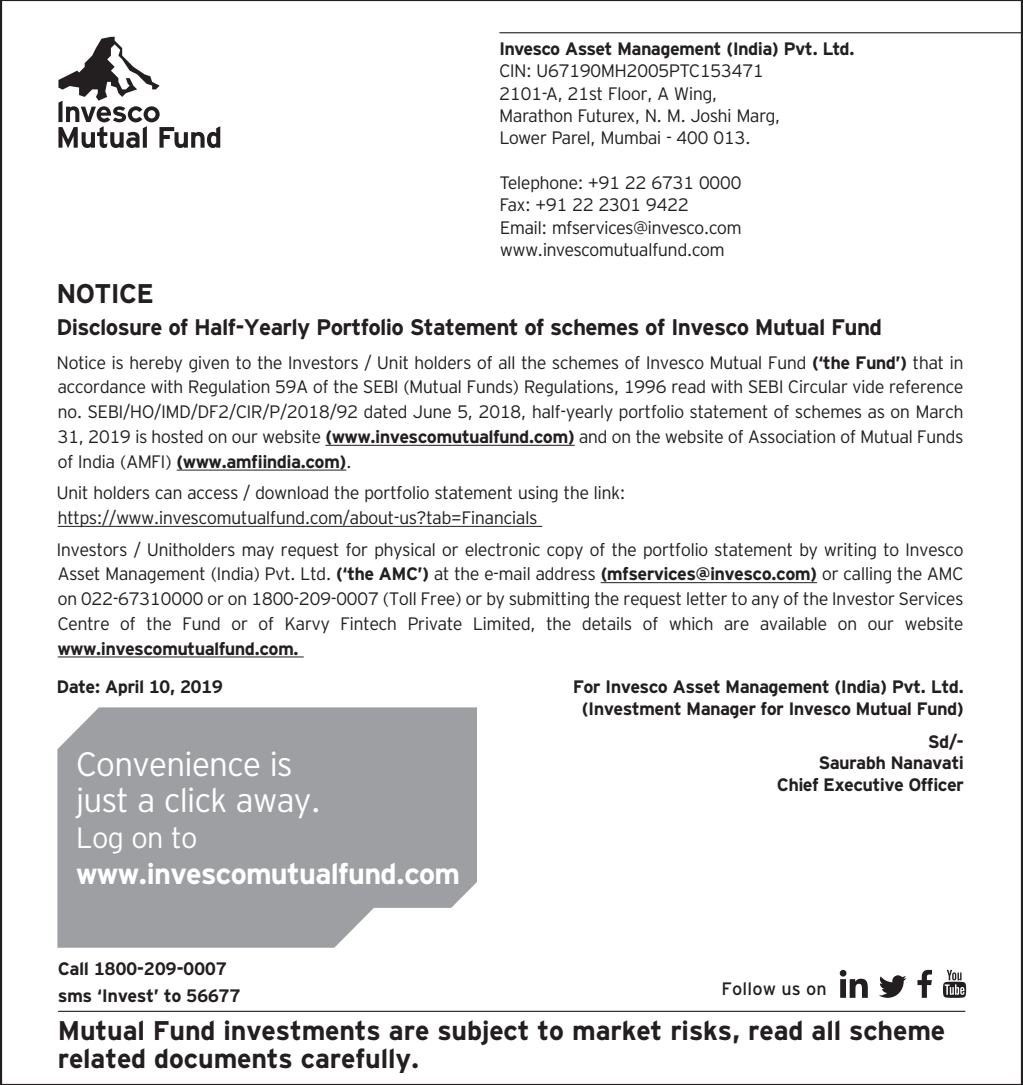
<style>
.page{position:relative;width:1023px;height:1085px;background:#fff}
.page>*{position:absolute;margin:0;border:0;box-sizing:border-box;transform-origin:0 0}
.t1{font:300 33.75px/35.8px "Invesco Interstate";color:#fff}
.t2{font:700 29.25px "Invesco Interstate";color:#fff}
.t3{font:300 29.25px "Invesco Interstate";color:#fff}
.t4{font:700 27px/27.9px "Invesco Interstate";letter-spacing:.02em;color:#231f20}
.t5{font:700 22.5px "Invesco Interstate";color:#231f20}
.t6{font:300 18px/24.8px "Invesco Interstate";color:#231f20}
.t7{font:700 18px/21.6px "Invesco Interstate";color:#231f20;text-align:center}
.t8{font:18px "Invesco Interstate";letter-spacing:.01em;color:#231f20}
.s1{font-weight:700}
</style>
<div class="page">
<hr style="left:325px;top:445px;width:249px;height:1px;background:#231f20">
<hr style="left:177px;top:469px;width:169px;height:1px;background:#231f20">
<hr style="left:58px;top:526px;width:484px;height:1px;background:#231f20">
<hr style="left:600px;top:582px;width:217px;height:1px;background:#231f20">
<hr style="left:58px;top:656px;width:246px;height:1px;background:#231f20">
<svg style="left:57px;top:707px;width:420px;height:240px;fill:#9d9fa2"></svg>
<svg style="left:917px;top:969px;width:15px;height:28px"></svg>
<svg style="left:879px;top:975px;width:27px;height:22px"></svg>
<svg style="left:943px;top:969px;width:23px;height:28px"></svg>
<svg style="left:839px;top:969px;width:7px;height:7px"></svg>
<div style="left:840px;top:978px;width:6px;height:19px;background:#231f20"></div>
<svg style="left:849px;top:978px;width:18px;height:19px"></svg>
<hr style="left:58px;top:1010px;width:906px;height:1px;background:#231f20">
<svg style="left:58px;top:37px;width:162px;height:111px"></svg>
<hr style="left:500px;top:32px;width:521px;height:1px;background:#231f20">
<h3 class="t4" style="left:57px;top:279px;width:98px">NOTICE</h3>
<p class="t7" style="left:499px;top:38px;width:357px">Invesco Asset Management (India) Pvt. Ltd.</p>
<p class="t6" style="left:499px;top:60px;width:282px;line-height:22.3px">CIN: U67190MH2005PTC153471<br>2101-A, 21st Floor, A Wing,<br>Marathon Futurex, N. M. Joshi Marg,<br>Lower Parel, Mumbai - 400 013.</p>
<p class="t6" style="left:500px;top:171px;width:243px;line-height:22.3px">Telephone: +91 22 6731 0000<br>Fax: +91 22 2301 9422<br>Email: mfservices@invesco.com www.invescomutualfund.com</p>
<p class="t5" style="left:57px;top:313px;width:826px">Disclosure of Half-Yearly Portfolio Statement of schemes of Invesco Mutual Fund</p>
<p class="t6" style="left:57px;top:350px;width:908px;text-align:justify">Notice is hereby given to the Investors / Unit holders of all the schemes of Invesco Mutual Fund <span class="s1">(‘the Fund’)</span> that in accordance with Regulation 59A of the SEBI (Mutual Funds) Regulations, 1996 read with SEBI Circular vide reference no. SEBI/HO/IMD/DF2/CIR/P/2018/92 dated June 5, 2018, half-yearly portfolio statement of schemes as on March 31, 2019 is hosted on our website <span class="s1">(www.invescomutualfund.com)</span> and on the website of Association of Mutual Funds of India (AMFI) <span class="s1">(www.amfiindia.com)</span>.</p>
<p class="t6" style="left:57px;top:480px;width:570px">Unit holders can access / download the portfolio statement using the link: https://www.invescomutualfund.com/about-us?tab=Financials</p>
<p class="t6" style="left:57px;top:536px;width:908px;text-align:justify">Investors / Unitholders may request for physical or electronic copy of the portfolio statement by writing to Invesco Asset Management (India) Pvt. Ltd. <span class="s1">(‘the AMC’)</span> at the e-mail address <span class="s1">(mfservices@invesco.com)</span> or calling the AMC on 022-67310000 or on 1800-209-0007 (Toll Free) or by submitting the request letter to any of the Investor Services Centre of the Fund or of Karvy Fintech Private Limited, the details of which are available on our website</p>
<p class="t7" style="left:58px;top:637px;width:242px">www.invescomutualfund.com.</p>
<p class="t7" style="left:57px;top:675px;width:167px">Date: April 10, 2019</p>
<h1 class="t1" style="left:76px;top:745px;width:246px">Convenience is just a click away.</h1>
<h2 class="t3" style="left:76px;top:819px;width:122px">Log on to</h2>
<h2 class="t2" style="left:76px;top:855px;width:385px">www.invescomutualfund.com</h2>
<p class="t7" style="left:58px;top:954px;width:184px;line-height:27px;text-align:left">Call 1800-209-0007 sms ‘Invest’ to 56677</p>
<p class="t7" style="left:573px;top:676px;width:392px">For Invesco Asset Management (India) Pvt. Ltd. (Investment Manager for Invesco Mutual Fund)</p>
<p class="t7" style="left:777px;top:730px;width:188px;text-align:right">Sd/-<br>Saurabh Nanavati<br>Chief Executive Officer</p>
<p class="t8" style="left:721px;top:976px;width:107px">Follow us on</p>
<h3 class="t4" style="left:58px;top:1015px;width:888px">Mutual Fund investments are subject to market risks, read all scheme related documents carefully.</h3>
</div>
